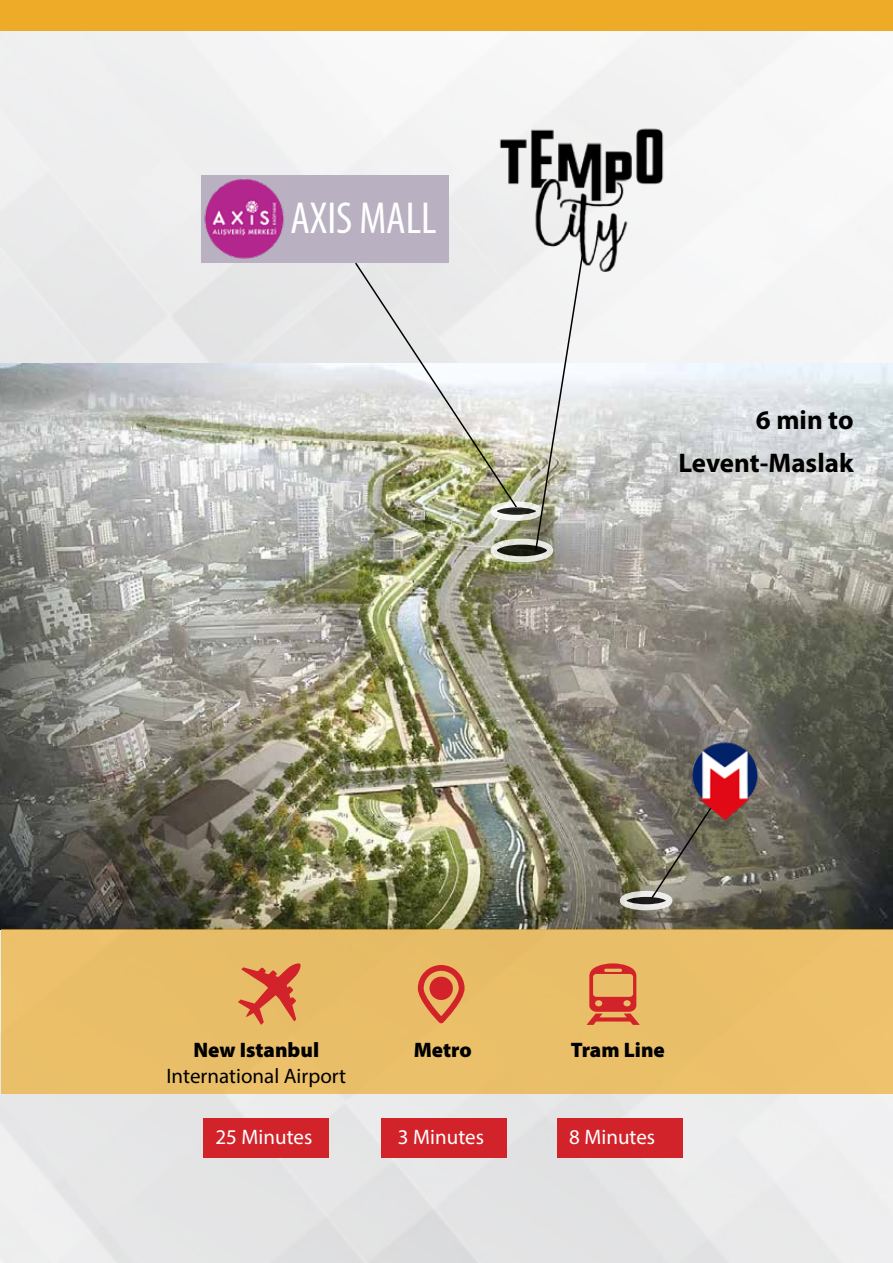
<style>
.page{position:relative;width:893px;height:1263px;background:#fff}
.page>*{position:absolute;margin:0;border:0;box-sizing:border-box;transform-origin:0 0}
.t1{font:45px "Myriad Variable Concept";letter-spacing:.015em;color:#fff}
.t2{font:27px/43.2px "Myriad Variable Concept";letter-spacing:.195em;color:#000;text-align:right}
.t3{font:21px/25.2px "Myriad Variable Concept";letter-spacing:.185em;color:#000;text-align:center}
.t4{font:21px "Myriad Variable Concept";letter-spacing:.175em;color:#fff}
</style>
<div class="page">
<img style="left:0;top:30px;width:893px;height:1233px">
<img style="left:0;top:363px;width:893px;height:566px">
<div style="left:203px;top:1118px;width:125px;height:39px;background:#d2232a"></div>
<div style="left:382px;top:1118px;width:125px;height:39px;background:#d2232a"></div>
<div style="left:557px;top:1118px;width:125px;height:39px;background:#d2232a"></div>
<svg style="left:493px;top:504px;width:47px;height:14px"></svg>
<div style="left:490px;top:501px;width:53px;height:20px;border:6px solid #fff;border-radius:50%"></div>
<svg style="left:494px;top:542px;width:56px;height:17px"></svg>
<div style="left:491px;top:539px;width:62px;height:23px;border:6px solid #fff;border-radius:50%"></div>
<div style="left:201px;top:175px;width:248px;height:88px;background:#b9b1c1"></div>
<img style="left:198px;top:168px;width:104px;height:102px">
<img style="left:354px;top:261px;width:164px;height:248px">
<svg style="left:623px;top:894px;width:46px;height:13px"></svg>
<div style="left:620px;top:891px;width:52px;height:19px;border:6px solid #fff;border-radius:50%"></div>
<svg style="left:650px;top:800px;width:67px;height:100px;background:#827e72"></svg>
<div style="left:1px;top:929px;width:892px;height:165px;background:#eabf68"></div>
<img style="left:671px;top:726px;width:109px;height:110px">
<div style="left:0;top:0;width:893px;height:30px;background:#edab28"></div>
<img style="left:469px;top:96px;width:227px;height:190px">
<svg style="left:238px;top:963px;width:63px;height:62px"></svg>
<svg style="left:418px;top:965px;width:47px;height:58px"></svg>
<div style="left:429px;top:977px;width:24px;height:23px;background:#d2232a;border-radius:50%"></div>
<svg style="left:586px;top:963px;width:54px;height:62px"></svg>
<svg style="left:534px;top:254px;width:50px;height:298px"></svg>
<h1 class="t1" style="left:290px;top:191px;width:147px">AXIS MALL</h1>
<p class="t2" style="left:678px;top:398px;width:171px">6 min to<br>Levent-Maslak</p>
<p class="t3" style="left:166px;top:1038px;width:179px">New Istanbul<br>International Airport</p>
<p class="t3" style="left:414px;top:1038px;width:55px">Metro</p>
<p class="t3" style="left:571px;top:1038px;width:91px">Tram Line</p>
<p class="t4" style="left:215px;top:1125px;width:96px">25 Minutes</p>
<p class="t4" style="left:398px;top:1125px;width:85px">3 Minutes</p>
<p class="t4" style="left:569px;top:1125px;width:85px">8 Minutes</p>
</div>
